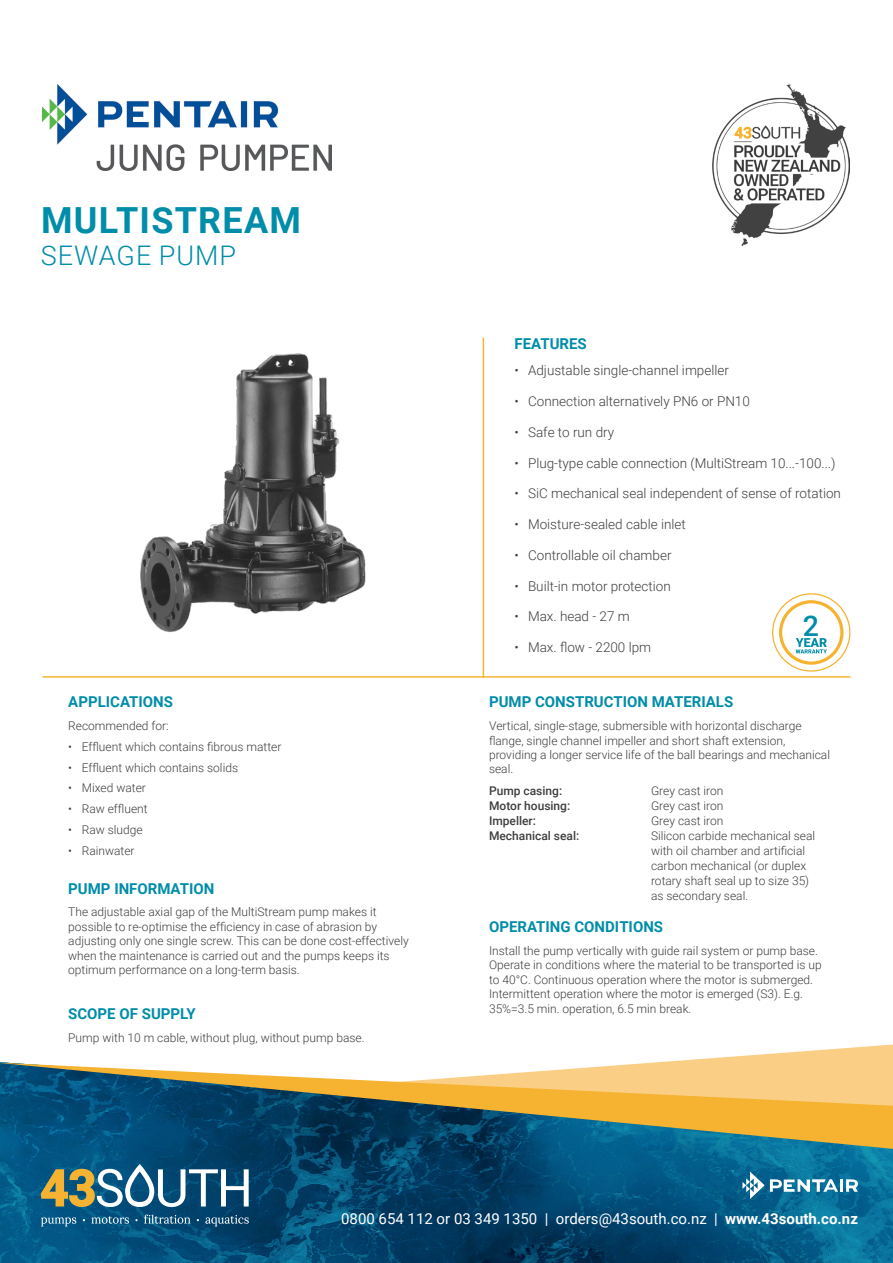
<style>
.page{position:relative;width:893px;height:1263px;background:#fff}
.page>*{position:absolute;margin:0;border:0;box-sizing:border-box;transform-origin:0 0}
.t1{font:700 36px "Roboto";letter-spacing:.035em;color:#008da9}
.t2{font:500 28.5px "Roboto";color:#008da9}
.t3{font:300 27px "Roboto";letter-spacing:.035em;color:#008da9}
.t4{font:700 15px "Roboto";color:#008da9}
.t5{font:15px "Roboto";color:#fff}
.t6{font:300 13.5px "Roboto";color:#3e3e3f}
.t7{font:300 12px/14.4px "Roboto";color:#3e3e3f}
.t8{font:500 12px "Roboto";color:#3e3e3f}
.s1{font-weight:700}
</style>
<div class="page">
<hr style="left:483px;top:338px;width:1px;height:340px;background:#f6b332">
<hr style="left:43px;top:676px;width:807px;height:2px;background:#f6b332">
<img style="left:713px;top:85px;width:136px;height:160px">
<svg style="left:0;top:1062px;width:893px;height:201px;background:#044f77"></svg>
<svg style="left:381px;top:1044px;width:512px;height:19px"></svg>
<svg style="left:0;top:1063px;width:893px;height:86px;background:#7a8770"></svg>
<svg style="left:742px;top:1171px;width:116px;height:28px"></svg>
<svg style="left:41px;top:1217px;width:35px;height:9px"></svg>
<svg style="left:91px;top:1216px;width:38px;height:8px"></svg>
<svg style="left:144px;top:1214px;width:46px;height:10px"></svg>
<svg style="left:205px;top:1215px;width:44px;height:11px"></svg>
<svg style="left:41px;top:1164px;width:208px;height:43px"></svg>
<img style="left:43px;top:84px;width:288px;height:87px">
<img style="left:140px;top:353px;width:226px;height:279px">
<div style="left:779px;top:600px;width:64px;height:65px;border:3px solid #f6b332;border-radius:50%"></div>
<div style="left:772px;top:593px;width:78px;height:79px;border:1px solid #f6b332;border-radius:50%"></div>
<svg style="left:796px;top:638px;width:31px;height:15px"></svg>
<p class="t1" style="left:41px;top:195px;width:261px">MULTISTREAM</p>
<p class="t3" style="left:41px;top:237px;width:197px">SEWAGE PUMP</p>
<p class="t4" style="left:68px;top:691px;width:106px">APPLICATIONS</p>
<p class="t7" style="left:68px;top:718px;width:102px">Recommended for:</p>
<p class="t7" style="left:68px;top:739px;width:215px">• Effluent which contains fibrous matter</p>
<p class="t7" style="left:68px;top:760px;width:171px">• Effluent which contains solids</p>
<p class="t7" style="left:68px;top:780px;width:79px">• Mixed water</p>
<p class="t7" style="left:68px;top:801px;width:81px">• Raw effluent</p>
<p class="t7" style="left:68px;top:822px;width:76px">• Raw sludge</p>
<p class="t7" style="left:68px;top:843px;width:68px">• Rainwater</p>
<p class="t4" style="left:68px;top:878px;width:148px">PUMP INFORMATION</p>
<p class="t7" style="left:68px;top:904px;width:342px">The adjustable axial gap of the MultiStream pump makes it possible to re-optimise the efficiency in case of abrasion by adjusting only one single screw. This can be done cost-effectively when the maintenance is carried out and the pumps keeps its optimum performance on a long-term basis.</p>
<p class="t4" style="left:68px;top:1003px;width:129px">SCOPE OF SUPPLY</p>
<p class="t7" style="left:68px;top:1030px;width:298px">Pump with 10 m cable, without plug, without pump base.</p>
<p class="t4" style="left:514px;top:333px;width:74px">FEATURES</p>
<p class="t6" style="left:514px;top:361px;width:216px">• Adjustable single-channel impeller</p>
<p class="t6" style="left:514px;top:392px;width:237px">• Connection alternatively PN6 or PN10</p>
<p class="t6" style="left:514px;top:423px;width:101px">• Safe to run dry</p>
<p class="t6" style="left:514px;top:453px;width:323px">• Plug-type cable connection (MultiStream 10...-100...)</p>
<p class="t6" style="left:514px;top:484px;width:328px">• SiC mechanical seal independent of sense of rotation</p>
<p class="t6" style="left:514px;top:515px;width:173px">• Moisture-sealed cable inlet</p>
<p class="t6" style="left:514px;top:546px;width:159px">• Controllable oil chamber</p>
<p class="t6" style="left:514px;top:576px;width:158px">• Built-in motor protection</p>
<p class="t6" style="left:514px;top:607px;width:117px">• Max. head - 27 m</p>
<p class="t6" style="left:514px;top:638px;width:138px">• Max. flow - 2200 lpm</p>
<p class="t2" style="left:803px;top:606px;width:18px">2</p>
<p class="t4" style="left:489px;top:691px;width:246px">PUMP CONSTRUCTION MATERIALS</p>
<p class="t7" style="left:489px;top:718px;width:342px">Vertical, single-stage, submersible with horizontal discharge flange, single channel impeller and short shaft extension, providing a longer service life of the ball bearings and mechanical seal.</p>
<p class="t8" style="left:489px;top:782px;width:75px">Pump casing:</p>
<p class="t7" style="left:651px;top:783px;width:74px">Grey cast iron</p>
<p class="t8" style="left:489px;top:797px;width:83px">Motor housing:</p>
<p class="t7" style="left:651px;top:798px;width:74px">Grey cast iron</p>
<p class="t8" style="left:489px;top:812px;width:48px">Impeller:</p>
<p class="t7" style="left:651px;top:813px;width:74px">Grey cast iron</p>
<p class="t8" style="left:489px;top:827px;width:92px">Mechanical seal:</p>
<p class="t7" style="left:651px;top:827px;width:166px;line-height:15px">Silicon carbide mechanical seal with oil chamber and artificial carbon mechanical (or duplex rotary shaft seal up to size 35) as secondary seal.</p>
<p class="t4" style="left:489px;top:916px;width:176px">OPERATING CONDITIONS</p>
<p class="t7" style="left:489px;top:943px;width:334px">Install the pump vertically with guide rail system or pump base.<br>Operate in conditions where the material to be transported is up to 40°C. Continuous operation where the motor is submerged.<br>Intermittent operation where the motor is emerged (S3). E.g.<br>35%=3.5 min. operation, 6.5 min break.</p>
<p class="t5" style="left:341px;top:1208px;width:518px">0800 654 112 or 03 349 1350 | orders@43south.co.nz | <span class="s1">www.43south.co.nz</span></p>
</div>
